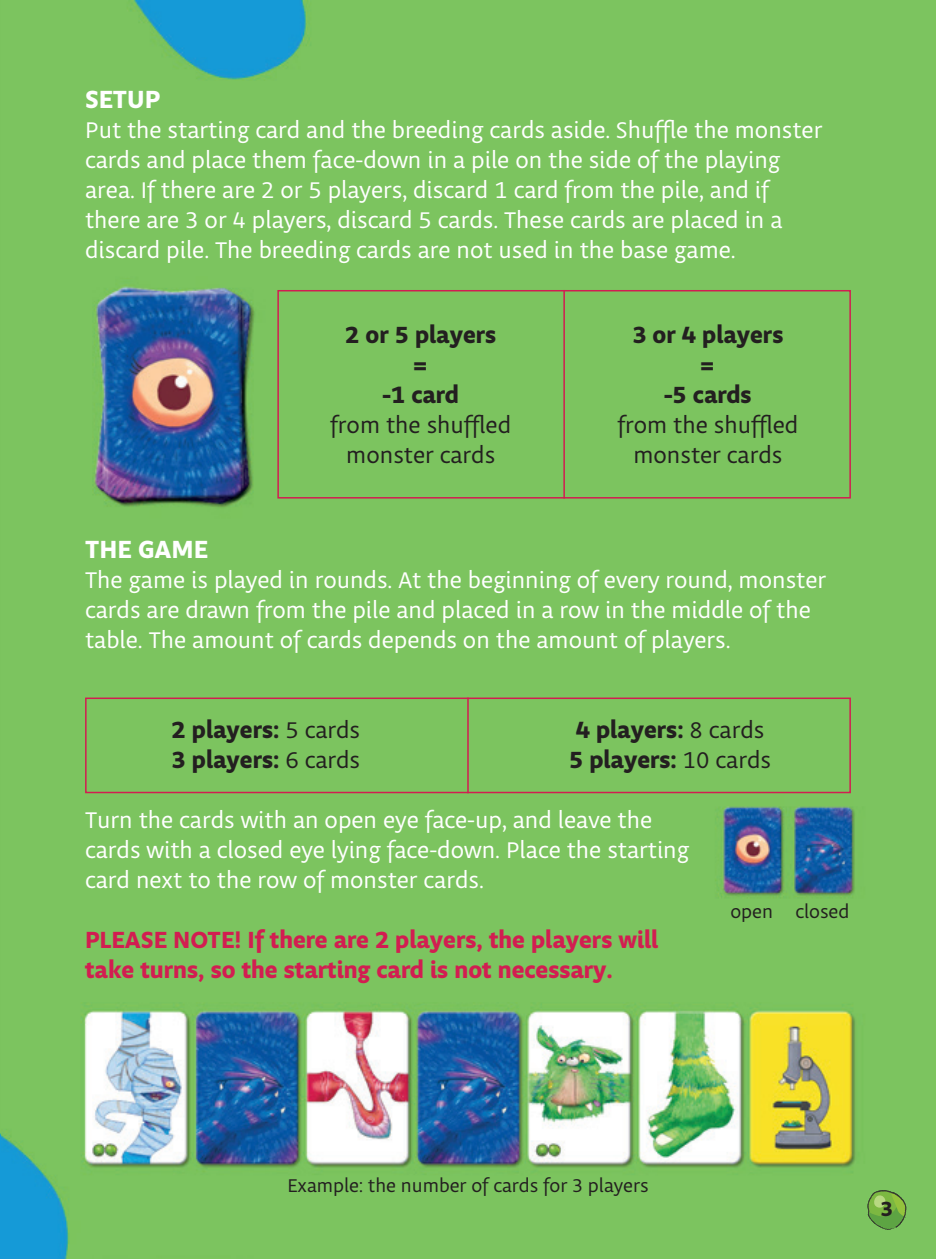
<style>
.page{position:relative;width:936px;height:1259px;background:#fff}
.page>*{position:absolute;margin:0;border:0;box-sizing:border-box;transform-origin:0 0}
.t1{font:700 25.5px "Obliqua Sans";color:#fff}
.t2{font:24px/30px "Obliqua Sans";color:#fff}
.t3{font:700 24px/30px "Obliqua Sans";color:#231f20;text-align:center}
.t4{font:700 24px/30px "Obliqua Sans";color:#d21d51}
.t5{font:24px/30px "Obliqua Sans";color:#231f20;text-align:center}
.t6{font:700 21px "Obliqua Sans";color:#231f20}
.t7{font:19.5px "Obliqua Sans";color:#231f20}
.s1{font-weight:400}
</style>
<div class="page">
<img style="left:0;top:0;width:935px;height:1259px">
<svg style="left:866px;top:1190px;width:40px;height:40px;background:#74ae4a"></svg>
<div style="left:277px;top:290px;width:573px;height:208px;border:2px solid #d21d51"></div>
<hr style="left:563px;top:290px;width:2px;height:208px;background:#d21d51">
<div style="left:85px;top:697px;width:765px;height:96px;border:2px solid #d21d51"></div>
<hr style="left:467px;top:697px;width:1px;height:96px;background:#d21d51">
<p class="t1" style="left:85px;top:85px;width:76px">SETUP</p>
<p class="t2" style="left:85px;top:116px;width:738px">Put the starting card and the breeding cards aside. Shuffle the monster cards and place them face-down in a pile on the side of the playing area. If there are 2 or 5 players, discard 1 card from the pile, and if there are 3 or 4 players, discard 5 cards. These cards are placed in a discard pile. The breeding cards are not used in the base game.</p>
<p class="t3" style="left:345px;top:322px;width:153px">2 or 5 players =<br>-1 card</p>
<p class="t5" style="left:330px;top:411px;width:182px">from the shuffled monster cards</p>
<p class="t3" style="left:632px;top:322px;width:153px">3 or 4 players =<br>-5 cards</p>
<p class="t5" style="left:617px;top:411px;width:182px">from the shuffled monster cards</p>
<p class="t1" style="left:85px;top:535px;width:124px">THE GAME</p>
<p class="t2" style="left:85px;top:566px;width:742px">The game is played in rounds. At the beginning of every round, monster cards are drawn from the pile and placed in a row in the middle of the table. The amount of cards depends on the amount of players.</p>
<p class="t3" style="left:172px;top:717px;width:190px;text-align:left">2 players: <span class="s1">5 cards<br></span>3 players: <span class="s1">6 cards</span></p>
<p class="t3" style="left:569px;top:717px;width:203px;text-align:left">4 players: <span class="s1">8 cards<br></span>5 players: <span class="s1">10 cards</span></p>
<p class="t2" style="left:85px;top:806px;width:605px">Turn the cards with an open eye face-up, and leave the cards with a closed eye lying face-down. Place the starting card next to the row of monster cards.</p>
<p class="t4" style="left:85px;top:927px;width:574px">PLEASE NOTE! If there are 2 players, the players will take turns, so the starting card is not necessary.</p>
<p class="t7" style="left:730px;top:900px;width:121px">open closed</p>
<p class="t7" style="left:287px;top:1174px;width:363px">Example: the number of cards for 3 players</p>
<p class="t6" style="left:880px;top:1197px;width:14px">3</p>
</div>
